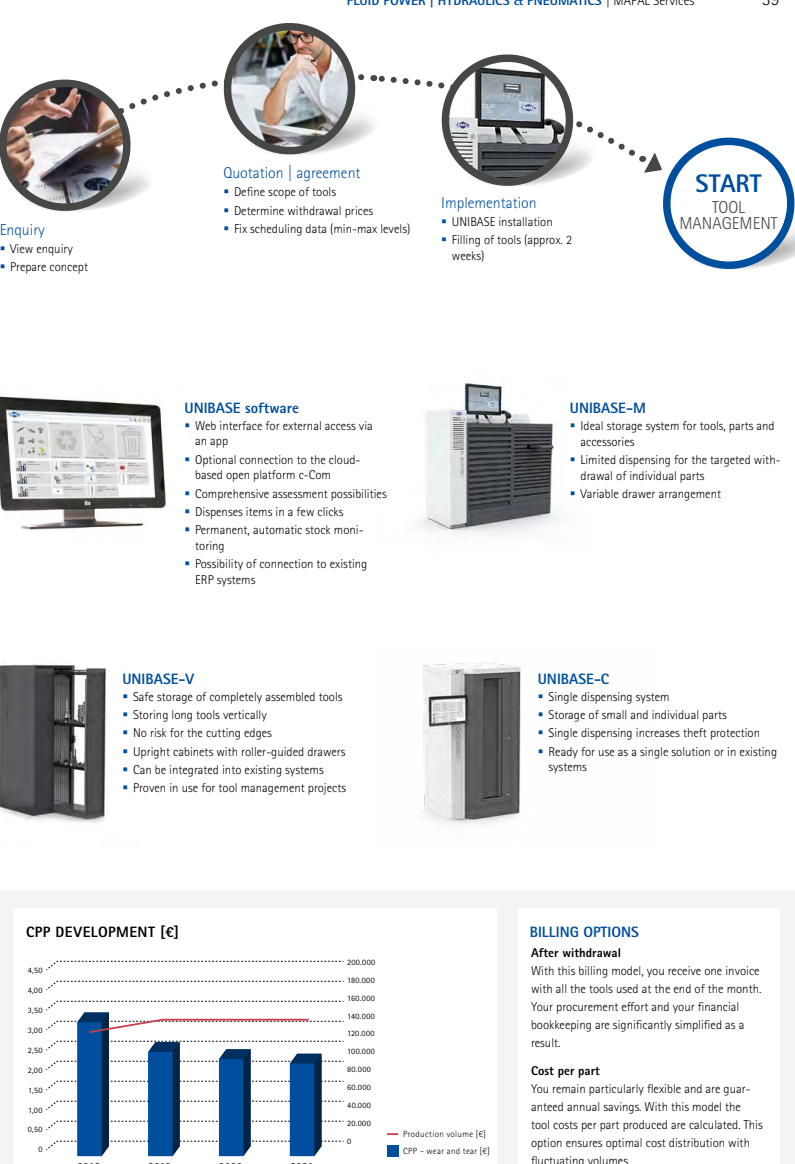
<style>
.page{position:relative;width:795px;height:1164px;background:#fff}
.page>*{position:absolute;margin:0;border:0;box-sizing:border-box;transform-origin:0 0}
.t1{font:800 25.5px "Rotis Sans Serif W1 G";color:#004f9f}
.t2{font:300 17.25px/16.5px "Rotis Sans Serif W1 G";color:#474746;text-align:center}
.t3{font:300 15.75px "Rotis Sans Serif W1 G";color:#004f9f}
.t4{font:800 15px "Rotis Sans Serif W1 G";color:#004f9f}
.t5{font:800 15px "Rotis Sans Serif W1 G";letter-spacing:.03em;color:#000}
.t6{font:800 13.5px "Rotis Sans Serif W1 G";color:#004f9f}
.t7{font:300 12.75px/18.3px "Rotis Sans Serif W1 G";color:#000}
.t8{font:800 12.75px "Rotis Sans Serif W1 G";color:#000}
.t9{font:300 9px "Rotis Sans Serif W1 G";letter-spacing:.04em;color:#000}
.t10{font:8.25px "Rotis Sans Serif W1 G";letter-spacing:.045em;color:#000}
.s1{font-weight:300;color:#000}
</style>
<div class="page">
<div style="left:0;top:890px;width:794px;height:274px;background:#f3f4f4"></div>
<div style="left:13px;top:908px;width:483px;height:256px;background:#fff"></div>
<img style="left:0;top:663px;width:109px;height:160px">
<img style="left:422px;top:382px;width:138px;height:153px">
<img style="left:0;top:396px;width:167px;height:134px">
<img style="left:423px;top:662px;width:98px;height:163px">
<div style="left:387px;top:1145px;width:11px;height:11px;background:#004f9f"></div>
<svg style="left:46px;top:981px;width:298px;height:9px"></svg>
<svg style="left:46px;top:961px;width:298px;height:9px"></svg>
<svg style="left:387px;top:1133px;width:11px;height:2px"></svg>
<svg style="left:46px;top:1001px;width:298px;height:155px"></svg>
<div style="left:517px;top:908px;width:262px;height:256px;background:#fff"></div>
<svg style="left:0;top:23px;width:794px;height:247px"></svg>
<p class="t6" style="left:347px;top:-8px;width:349px">FLUID POWER | HYDRAULICS &amp; PNEUMATICS <span class="s1">| MAPAL Services</span></p>
<p class="t3" style="left:-1px;top:220px;width:47px">Enquiry</p>
<p class="t7" style="left:10px;top:240px;width:79px">View enquiry<br>Prepare concept</p>
<p class="t3" style="left:223px;top:164px;width:139px">Quotation | agreement</p>
<p class="t7" style="left:234px;top:183px;width:178px">Define scope of tools<br>Determine withdrawal prices<br>Fix scheduling data (min-max levels)</p>
<p class="t3" style="left:441px;top:193px;width:97px">Implementation</p>
<p class="t7" style="left:451px;top:213px;width:122px">UNIBASE installation<br>Filling of tools (approx. 2</p>
<p class="t7" style="left:451px;top:247px;width:34px">weeks)</p>
<h1 class="t1" style="left:695px;top:167px;width:68px">START</h1>
<h2 class="t2" style="left:679px;top:199px;width:100px">TOOL<br>MANAGEMENT</h2>
<p class="t4" style="left:184px;top:398px;width:116px">UNIBASE software</p>
<p class="t7" style="left:195px;top:418px;width:179px;line-height:15.8px">Web interface for external access via an app</p>
<p class="t7" style="left:195px;top:452px;width:167px;line-height:15.8px">Optional connection to the cloud&shy;based open platform c-Com</p>
<p class="t7" style="left:195px;top:484px;width:193px">Comprehensive assessment possibilities<br>Dispenses items in a few clicks<br>Permanent, automatic stock moni-</p>
<p class="t7" style="left:195px;top:537px;width:174px">toring<br>Possibility of connection to existing</p>
<p class="t7" style="left:195px;top:571px;width:62px">ERP systems</p>
<p class="t4" style="left:569px;top:399px;width:77px">UNIBASE-M</p>
<p class="t7" style="left:580px;top:418px;width:196px;line-height:15.8px">Ideal storage system for tools, parts and accessories</p>
<p class="t7" style="left:580px;top:452px;width:201px;line-height:15.8px">Limited dispensing for the targeted with&shy;drawal of individual parts</p>
<p class="t7" style="left:580px;top:485px;width:142px">Variable drawer arrangement</p>
<p class="t4" style="left:122px;top:669px;width:73px">UNIBASE-V</p>
<p class="t4" style="left:537px;top:669px;width:73px">UNIBASE-C</p>
<p class="t7" style="left:133px;top:687px;width:214px">Safe storage of completely assembled tools Storing long tools vertically<br>No risk for the cutting edges<br>Upright cabinets with roller-guided drawers Can be integrated into existing systems Proven in use for tool management projects</p>
<p class="t7" style="left:548px;top:687px;width:230px">Single dispensing system<br>Storage of small and individual parts<br>Single dispensing increases theft protection Ready for use as a single solution or in existing</p>
<p class="t7" style="left:548px;top:758px;width:40px">systems</p>
<p class="t5" style="left:26px;top:922px;width:154px">CPP DEVELOPMENT [€]</p>
<p class="t10" style="left:28px;top:965px;width:16px">4,50</p>
<p class="t10" style="left:28px;top:985px;width:16px">4,00</p>
<p class="t10" style="left:28px;top:1005px;width:16px">3,50</p>
<p class="t10" style="left:28px;top:1025px;width:16px">3,00</p>
<p class="t10" style="left:28px;top:1045px;width:16px">2,50</p>
<p class="t10" style="left:28px;top:1065px;width:16px">2,00</p>
<p class="t10" style="left:28px;top:1085px;width:16px">1,50</p>
<p class="t10" style="left:28px;top:1105px;width:16px">1,00</p>
<p class="t10" style="left:28px;top:1125px;width:16px">0,50</p>
<p class="t10" style="left:38px;top:1145px;width:6px">0</p>
<p class="t10" style="left:347px;top:957px;width:30px">200.000</p>
<p class="t10" style="left:347px;top:975px;width:29px">180.000</p>
<p class="t10" style="left:347px;top:993px;width:29px">160.000</p>
<p class="t10" style="left:347px;top:1011px;width:29px">140.000</p>
<p class="t10" style="left:347px;top:1029px;width:29px">120.000</p>
<p class="t10" style="left:347px;top:1046px;width:29px">100.000</p>
<p class="t10" style="left:347px;top:1064px;width:25px">80.000</p>
<p class="t10" style="left:347px;top:1082px;width:25px">60.000</p>
<p class="t10" style="left:347px;top:1100px;width:25px">40.000</p>
<p class="t10" style="left:347px;top:1118px;width:25px">20.000</p>
<p class="t10" style="left:347px;top:1136px;width:6px">0</p>
<p class="t9" style="left:403px;top:1129px;width:84px">Production volume [€]</p>
<p class="t9" style="left:403px;top:1145px;width:88px">CPP – wear and tear [€]</p>
<p class="t4" style="left:529px;top:922px;width:111px">BILLING OPTIONS</p>
<p class="t8" style="left:530px;top:944px;width:91px">After withdrawal</p>
<p class="t7" style="left:530px;top:961px;width:232px">With this billing model, you receive one invoice with all the tools used at the end of the month.<br>Your procurement effort and your financial bookkeeping are significantly simplified as a result.</p>
<p class="t8" style="left:530px;top:1063px;width:70px">Cost per part</p>
<p class="t7" style="left:530px;top:1080px;width:233px">You remain particularly flexible and are guar&shy;anteed annual savings. With this model the tool costs per part produced are calculated. This option ensures optimal cost distribution with fluctuating volumes</p>
</div>
